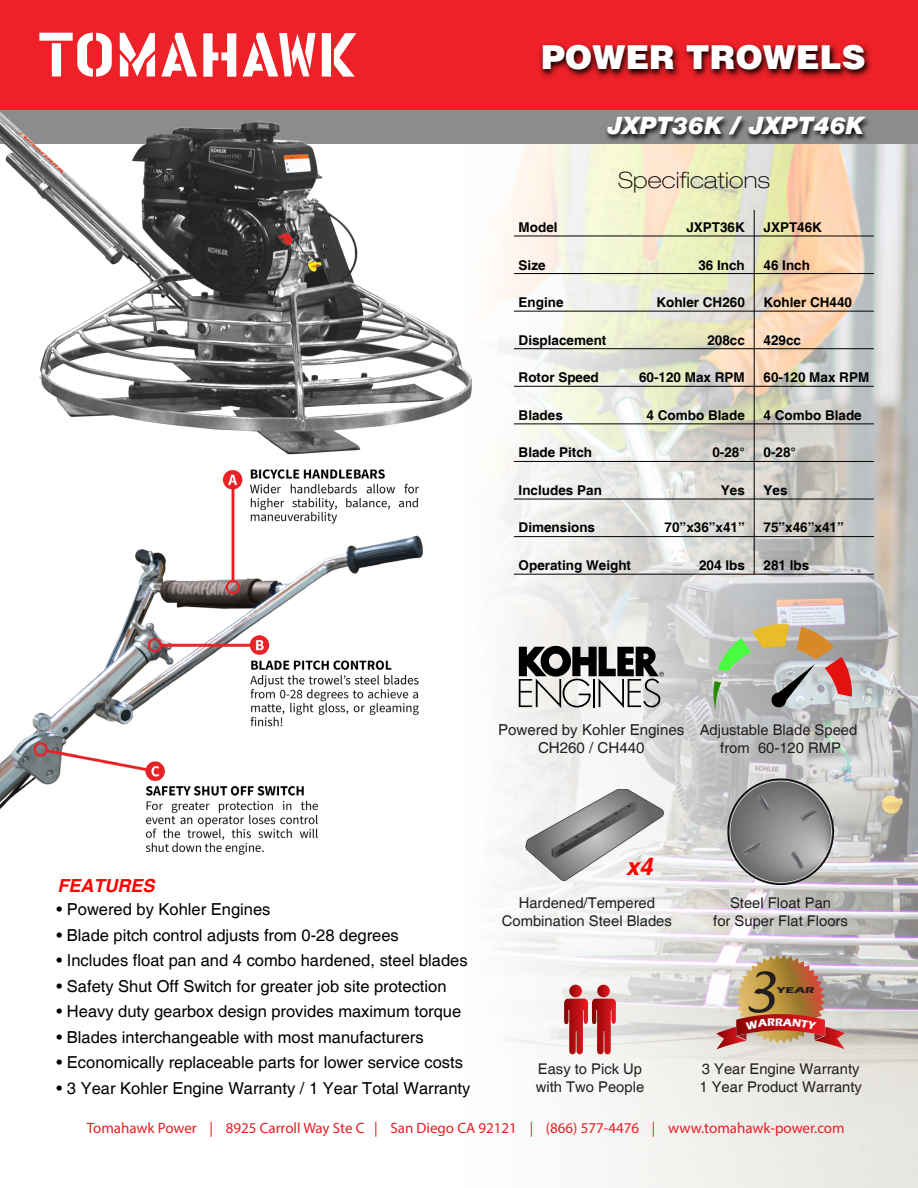
<style>
.page{position:relative;width:918px;height:1188px;background:#fff}
.page>*{position:absolute;margin:0;border:0;box-sizing:border-box;transform-origin:0 0}
.t1{font:italic 54.9px "Lucida Handwriting";color:#231f20}
.t2{font:900 33px "Helvetica";color:#fff}
.t3{font:italic 900 24px "Helvetica Neue";color:#fff}
.t4{font:italic 700 24px "Helvetica";color:#f00}
.t5{font:100 expanded 22.5px "Helvetica Neue LT Pro";letter-spacing:.015em;color:#000}
.t6{font:italic 700 18px "Helvetica";color:#f00}
.t7{font:16.5px "Helvetica";color:#000}
.t8{font:15.15px/18.1px "Helvetica";color:#231f20;text-align:center}
.t9{font:15px "Myriad Pro";color:#ed1c24}
.t10{font:14.7px/17.7px "Helvetica";color:#231f20;text-align:center}
.t11{font:700 13.5px "Helvetica";color:#000}
.t12{font:700 8.7px "Eras ITC";color:#231f20;scale:1.53 1}
</style>
<div class="page">
<svg style="left:497px;top:144px;width:421px;height:1044px"></svg>
<img style="left:0;top:564px;width:419px;height:291px">
<hr style="left:514px;top:273px;width:360px;height:1px;background:#000">
<hr style="left:514px;top:311px;width:360px;height:1px;background:#000">
<hr style="left:514px;top:348px;width:360px;height:1px;background:#000">
<hr style="left:514px;top:386px;width:360px;height:1px;background:#000">
<hr style="left:514px;top:424px;width:360px;height:1px;background:#000">
<hr style="left:514px;top:461px;width:360px;height:1px;background:#000">
<hr style="left:514px;top:499px;width:360px;height:1px;background:#000">
<hr style="left:514px;top:574px;width:360px;height:1px;background:#000">
<hr style="left:514px;top:236px;width:360px;height:1px;background:#000">
<hr style="left:514px;top:536px;width:360px;height:1px;background:#000">
<hr style="left:754px;top:210px;width:1px;height:364px;background:#000">
<svg style="left:564px;top:985px;width:52px;height:70px"></svg>
<svg style="left:720px;top:771px;width:122px;height:122px;background:#a1a0a1"></svg>
<svg style="left:713px;top:624px;width:139px;height:86px;background:#b5ad98"></svg>
<svg style="left:525px;top:789px;width:140px;height:92px"></svg>
<svg style="left:519px;top:645px;width:145px;height:63px"></svg>
<div style="left:0;top:0;width:918px;height:109px;background:#ed2127"></div>
<img style="left:539px;top:44px;width:332px;height:34px">
<img style="left:476px;top:109px;width:400px;height:41px">
<img style="left:0;top:32px;width:476px;height:532px">
<svg style="left:716px;top:955px;width:129px;height:94px;background:#c69479"></svg>
<h2 class="t2" style="left:541px;top:35px;width:326px">POWER TROWELS</h2>
<h3 class="t3" style="left:607px;top:110px;width:258px">JXPT36K / JXPT46K</h3>
<h3 class="t5" style="left:618px;top:167px;width:153px">Specifications</h3>
<p class="t11" style="left:519px;top:219px;width:41px">Model</p>
<p class="t11" style="left:519px;top:257px;width:29px">Size</p>
<p class="t11" style="left:519px;top:294px;width:47px">Engine</p>
<p class="t11" style="left:519px;top:332px;width:89px">Displacement</p>
<p class="t11" style="left:519px;top:369px;width:82px">Rotor Speed</p>
<p class="t11" style="left:519px;top:407px;width:46px">Blades</p>
<p class="t11" style="left:519px;top:444px;width:75px">Blade Pitch</p>
<p class="t11" style="left:519px;top:482px;width:85px">Includes Pan</p>
<p class="t11" style="left:519px;top:519px;width:78px">Dimensions</p>
<p class="t11" style="left:519px;top:557px;width:114px">Operating Weight</p>
<p class="t11" style="left:686px;top:219px;width:60px">JXPT36K</p>
<p class="t11" style="left:698px;top:257px;width:48px">36 Inch</p>
<p class="t11" style="left:656px;top:294px;width:90px">Kohler CH260</p>
<p class="t11" style="left:707px;top:332px;width:39px">208cc</p>
<p class="t11" style="left:639px;top:369px;width:107px">60-120 Max RPM</p>
<p class="t11" style="left:647px;top:407px;width:100px">4 Combo Blade</p>
<p class="t11" style="left:712px;top:444px;width:34px">0-28°</p>
<p class="t11" style="left:721px;top:482px;width:26px">Yes</p>
<p class="t11" style="left:665px;top:519px;width:82px">70”x36”x41”</p>
<p class="t11" style="left:699px;top:557px;width:47px">204 lbs</p>
<p class="t11" style="left:764px;top:219px;width:60px">JXPT46K</p>
<p class="t11" style="left:764px;top:257px;width:48px">46 Inch</p>
<p class="t11" style="left:764px;top:294px;width:90px">Kohler CH440</p>
<p class="t11" style="left:764px;top:332px;width:39px">429cc</p>
<p class="t11" style="left:764px;top:369px;width:107px">60-120 Max RPM</p>
<p class="t11" style="left:764px;top:407px;width:100px">4 Combo Blade</p>
<p class="t11" style="left:764px;top:444px;width:34px">0-28°</p>
<p class="t11" style="left:764px;top:482px;width:26px">Yes</p>
<p class="t11" style="left:764px;top:519px;width:82px">75”x46”x41”</p>
<p class="t11" style="left:764px;top:557px;width:47px">281 lbs</p>
<p class="t6" style="left:58px;top:875px;width:99px">FEATURES</p>
<p class="t8" style="left:498px;top:721px;width:188px">Powered by Kohler Engines<br>CH260 / CH440</p>
<p class="t10" style="left:700px;top:722px;width:159px">Adjustable Blade Speed from 60-120 RMP</p>
<h3 class="t4" style="left:626px;top:852px;width:28px">x4</h3>
<p class="t10" style="left:713px;top:895px;width:136px">Steel Float Pan<br>for Super Flat Floors</p>
<p class="t10" style="left:502px;top:895px;width:171px">Hardened/Tempered<br>Combination Steel Blades</p>
<p class="t7" style="left:57px;top:900px;width:215px">• Powered by Kohler Engines</p>
<p class="t7" style="left:57px;top:925px;width:344px">• Blade pitch control adjusts from 0-28 degrees</p>
<p class="t7" style="left:57px;top:951px;width:413px">• Includes float pan and 4 combo hardened, steel blades</p>
<p class="t7" style="left:57px;top:976px;width:392px">• Safety Shut Off Switch for greater job site protection</p>
<p class="t7" style="left:57px;top:1002px;width:406px">• Heavy duty gearbox design provides maximum torque</p>
<p class="t7" style="left:57px;top:1027px;width:369px">• Blades interchangeable with most manufacturers</p>
<p class="t7" style="left:57px;top:1053px;width:408px">• Economically replaceable parts for lower service costs</p>
<p class="t7" style="left:57px;top:1078px;width:415px">• 3 Year Kohler Engine Warranty / 1 Year Total Warranty</p>
<h1 class="t1" style="left:741px;top:959px;width:39px">3</h1>
<p class="t12" style="left:777px;top:985px;width:26px">YEAR</p>
<p class="t10" style="left:536px;top:1061px;width:110px;text-align:left">Easy to Pick Up with Two People</p>
<p class="t9" style="left:87px;top:1118px;width:759px">Tomahawk Power | 8925 Carroll Way Ste C | San Diego CA 92121 | (866) 577-4476 | www.tomahawk-power.com</p>
<p class="t10" style="left:699px;top:1061px;width:164px;text-align:left">3 Year Engine Warranty<br>1 Year Product Warranty</p>
</div>
